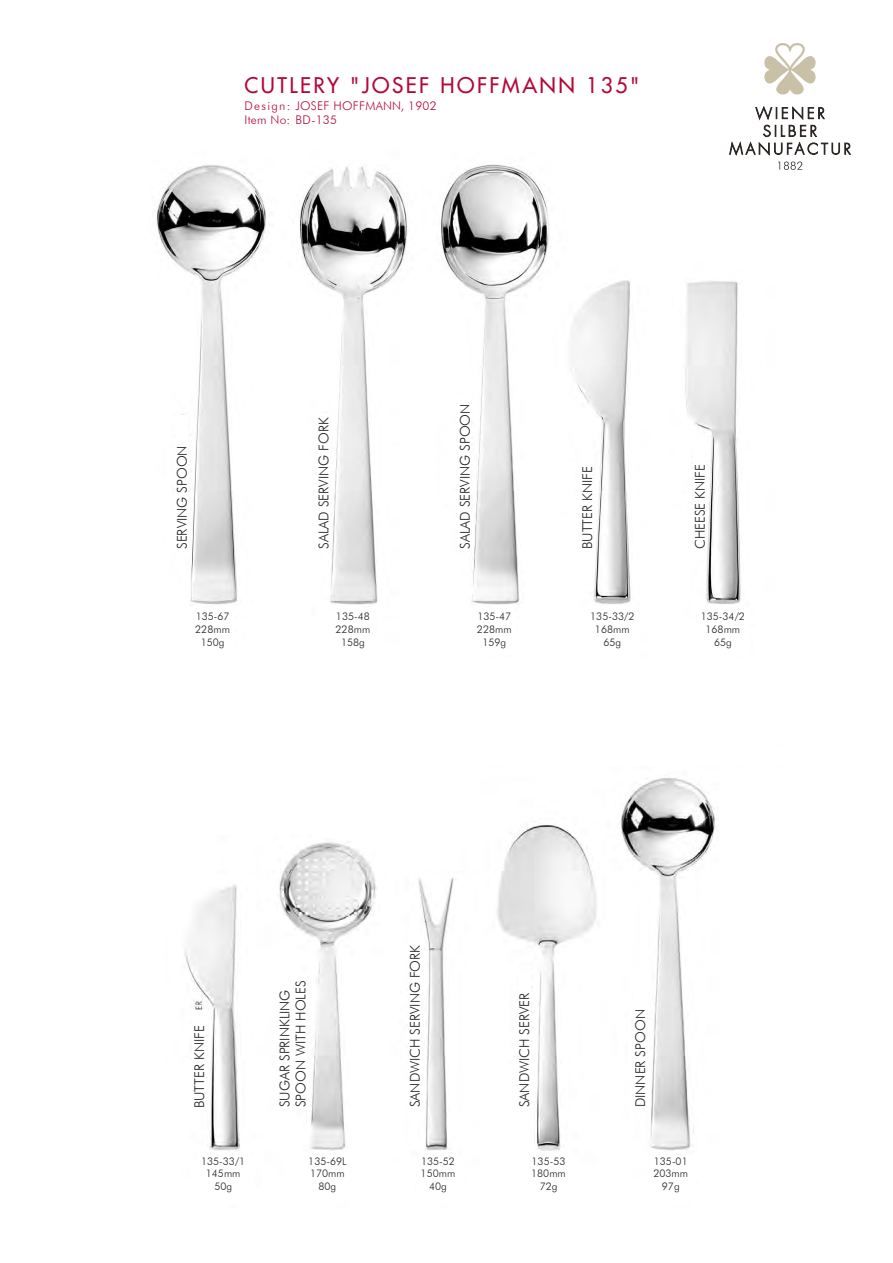
<style>
.page{position:relative;width:893px;height:1263px;background:#fff}
.page>*{position:absolute;margin:0;border:0;box-sizing:border-box;transform-origin:0 0}
.t1{font:500 21px "Futura Std";letter-spacing:.12em;color:#b30838}
.t2{font:300 13.5px/16.2px "Futura BT";color:#231f20}
.t3{font:300 12px/13px "Futura BT";letter-spacing:.02em;color:#b30838}
.t4{font:300 10.5px/12.6px "Futura BT";color:#231f20;text-align:center}
</style>
<div class="page">
<img style="left:156px;top:119px;width:643px;height:486px">
<img style="left:184px;top:778px;width:535px;height:373px">
<div style="left:175px;top:415px;width:13px;height:134px;background:#fff"></div>
<div style="left:278px;top:975px;width:29px;height:132px;background:#fff"></div>
<div style="left:580px;top:415px;width:13px;height:134px;background:#fff"></div>
<div style="left:192px;top:1010px;width:13px;height:98px;background:#fff"></div>
<div style="left:408px;top:937px;width:13px;height:170px;background:#fff"></div>
<div style="left:518px;top:971px;width:13px;height:136px;background:#fff"></div>
<div style="left:634px;top:971px;width:12px;height:136px;background:#fff"></div>
<div style="left:693px;top:443px;width:13px;height:106px;background:#fff"></div>
<div style="left:317px;top:415px;width:13px;height:134px;background:#fff"></div>
<div style="left:458px;top:396px;width:13px;height:153px;background:#fff"></div>
<div style="left:140px;top:676px;width:340px;height:157px;background:#fff"></div>
<svg style="left:730px;top:143px;width:120px;height:12px"></svg>
<svg style="left:763px;top:125px;width:53px;height:12px"></svg>
<svg style="left:756px;top:107px;width:68px;height:12px"></svg>
<svg style="left:764px;top:43px;width:52px;height:51px"></svg>
<svg style="left:778px;top:162px;width:24px;height:8px"></svg>
<h1 class="t1" style="left:244px;top:73px;width:396px">CUTLERY "JOSEF HOFFMANN 135"</h1>
<p class="t3" style="left:244px;top:100px;width:194px">Design: JOSEF HOFFMANN, 1902<br>Item No: BD-135</p>
<p class="t2" style="left:174px;top:549px;width:105px;rotate:-90deg">SERVING SPOON</p>
<p class="t2" style="left:315px;top:549px;width:133px;rotate:-90deg">SALAD SERVING FORK</p>
<p class="t2" style="left:457px;top:549px;width:147px;rotate:-90deg">SALAD SERVING SPOON</p>
<p class="t4" style="left:195px;top:610px;width:36px">135-67<br>228mm<br>150g</p>
<p class="t4" style="left:336px;top:610px;width:36px">135-48<br>228mm<br>158g</p>
<p class="t4" style="left:477px;top:610px;width:36px">135-47<br>228mm<br>159g</p>
<p class="t2" style="left:579px;top:549px;width:84px;rotate:-90deg">BUTTER KNIFE</p>
<p class="t2" style="left:692px;top:549px;width:87px;rotate:-90deg">CHEESE KNIFE</p>
<p class="t4" style="left:590px;top:610px;width:46px">135-33/2<br>168mm<br>65g</p>
<p class="t4" style="left:701px;top:610px;width:46px">135-34/2<br>168mm<br>65g</p>
<p class="t2" style="left:191px;top:1108px;width:84px;rotate:-90deg">BUTTER KNIFE</p>
<p class="t2" style="left:276px;top:1107px;width:128px;rotate:-90deg">SUGAR SPRINKLING<br>SPOON WITH HOLES</p>
<p class="t2" style="left:407px;top:1107px;width:164px;rotate:-90deg">SANDWICH SERVING FORK</p>
<p class="t2" style="left:516px;top:1107px;width:116px;rotate:-90deg">SANDWICH SERVER</p>
<p class="t2" style="left:632px;top:1107px;width:99px;rotate:-90deg">DINNER SPOON</p>
<p class="t4" style="left:201px;top:1154px;width:46px">135-33/1<br>145mm<br>50g</p>
<p class="t4" style="left:308px;top:1154px;width:40px">135-69L<br>170mm<br>80g</p>
<p class="t4" style="left:421px;top:1154px;width:36px">135-52<br>150mm<br>40g</p>
<p class="t4" style="left:531px;top:1154px;width:36px">135-53<br>180mm<br>72g</p>
<p class="t4" style="left:653px;top:1154px;width:36px">135-01<br>203mm<br>97g</p>
</div>
